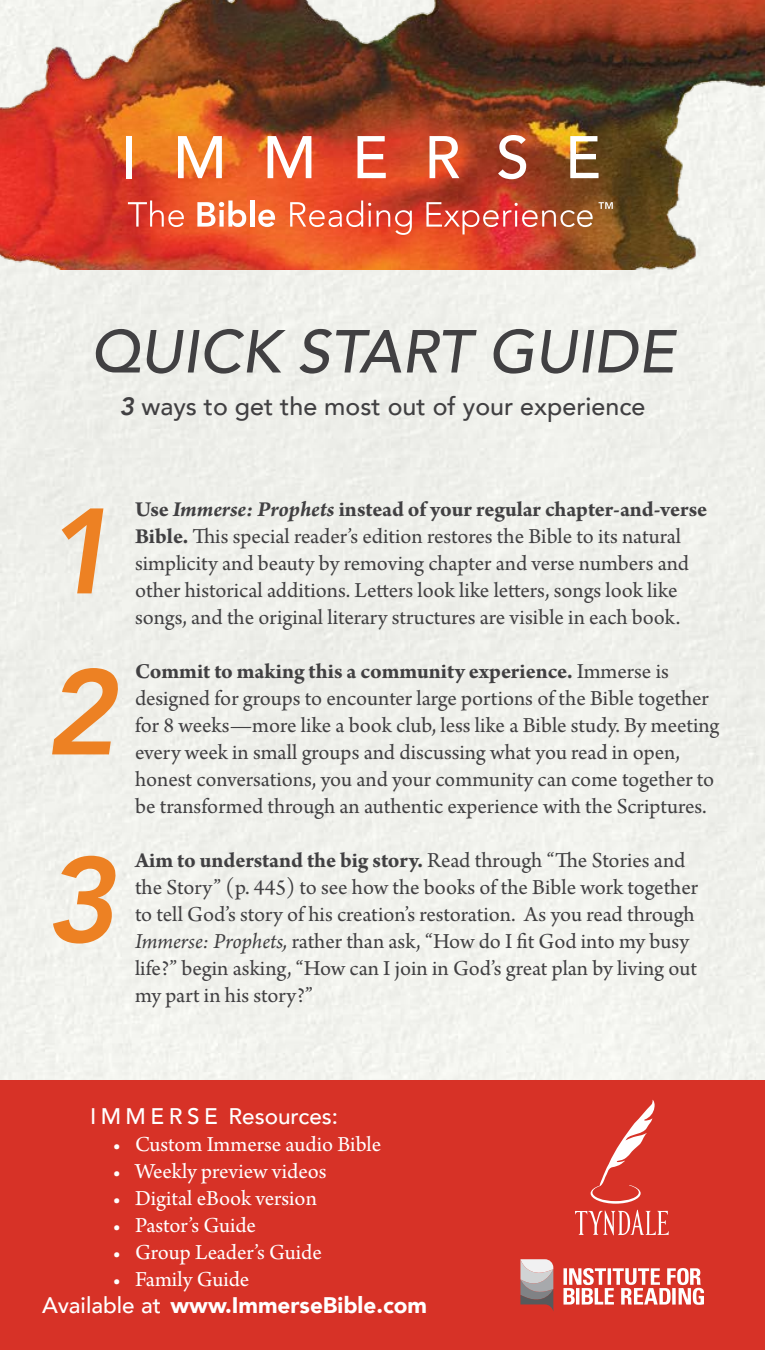
<style>
.page{position:relative;width:765px;height:1350px;background:#fff}
.page>*{position:absolute;margin:0;border:0;box-sizing:border-box;transform-origin:0 0}
.t1{font:italic 800 120px/161px "Avenir";color:#ed8123}
.t2{font:italic 500 60px "Avenir";color:#414042}
.t3{font:500 25px "Avenir";color:#414042}
.t4{font:22.5px/27px "Arno Pro";color:#414042}
.t5{font:22.5px "Arno Pro";color:#fff}
.t6{font:900 22.5px "Avenir";color:#fff}
.t7{font:500 22.5px "Avenir";color:#fff}
.s1{font-weight:800;font-style:italic}
.s2{font-weight:700}
.s3{font-weight:700;font-style:italic}
.s4{font-style:italic}
.s5{font-weight:500}
</style>
<div class="page">
<img style="left:0;top:0;width:765px;height:270px">
<div style="left:126px;top:136px;width:6px;height:42px;background:#fff"></div>
<svg style="left:178px;top:136px;width:44px;height:42px"></svg>
<svg style="left:268px;top:136px;width:43px;height:42px"></svg>
<svg style="left:358px;top:136px;width:28px;height:42px"></svg>
<svg style="left:430px;top:136px;width:29px;height:42px"></svg>
<svg style="left:498px;top:135px;width:28px;height:44px"></svg>
<svg style="left:570px;top:136px;width:29px;height:42px"></svg>
<svg style="left:128px;top:201px;width:56px;height:26px"></svg>
<svg style="left:197px;top:201px;width:49px;height:26px"></svg>
<hr style="left:250px;top:201px;width:4px;height:26px;background:#fff">
<svg style="left:258px;top:210px;width:17px;height:17px"></svg>
<svg style="left:290px;top:201px;width:122px;height:34px;background:#e8674d"></svg>
<img style="left:426px;top:202px;width:167px;height:32px">
<svg style="left:599px;top:202px;width:14px;height:7px"></svg>
<div style="left:0;top:1080px;width:765px;height:270px;background:#d73227"></div>
<svg style="left:520px;top:1259px;width:33px;height:51px;background:#b39d9d"></svg>
<svg style="left:564px;top:1268px;width:140px;height:37px"></svg>
<svg style="left:575px;top:1210px;width:94px;height:25px"></svg>
<svg style="left:591px;top:1100px;width:64px;height:104px"></svg>
<h2 class="t2" style="left:90px;top:316px;width:586px">QUICK START GUIDE</h2>
<p class="t3" style="left:120px;top:384px;width:527px"><span class="s1">3</span> ways to get the most out of your experience</p>
<h1 class="t1" style="left:45px;top:472px;width:73px">1<br>2</h1>
<h1 class="t1" style="left:45px;top:821px;width:73px">3</h1>
<p class="t4" style="left:135px;top:497px;width:574px"><span class="s2">Use</span> <span class="s3">Immerse: Prophets</span> <span class="s2">instead of your regular chapter-and-verse Bible.</span> This special reader’s edition restores the Bible to its natural simplicity and beauty by removing chapter and verse numbers and other historical additions. Letters look like letters, songs look like songs, and the original literary structures are visible in each book.</p>
<p class="t4" style="left:135px;top:659px;width:586px"><span class="s2">Commit to making this a community experience.</span> Immerse is designed for groups to encounter large portions of the Bible together for 8 weeks—more like a book club, less like a Bible study. By meeting every week in small groups and discussing what you read in open, honest conversations, you and your community can come together to be transformed through an authentic experience with the Scriptures.</p>
<p class="t4" style="left:135px;top:848px;width:565px"><span class="s2">Aim to understand the big story.</span> Read through “The Stories and the Story” (p. 445) to see how the books of the Bible work together to tell God’s story of his creation’s restoration. As you read through <span class="s4">Immerse: Prophets,</span> rather than ask, “How do I fit God into my busy life?” begin asking, “How can I join in God’s great plan by living out my part in his story?”</p>
<p class="t7" style="left:90px;top:1097px;width:250px">I M M E R S E Resources:</p>
<p class="t5" style="left:112px;top:1132px;width:270px">• Custom Immerse audio Bible</p>
<p class="t5" style="left:112px;top:1159px;width:216px">• Weekly preview videos</p>
<p class="t5" style="left:112px;top:1186px;width:206px">• Digital eBook version</p>
<p class="t5" style="left:112px;top:1213px;width:145px">• Pastor’s Guide</p>
<p class="t5" style="left:112px;top:1240px;width:211px">• Group Leader’s Guide</p>
<p class="t5" style="left:112px;top:1267px;width:138px">• Family Guide</p>
<p class="t6" style="left:42px;top:1286px;width:386px"><span class="s5">Available at</span> www.ImmerseBible.com</p>
</div>
